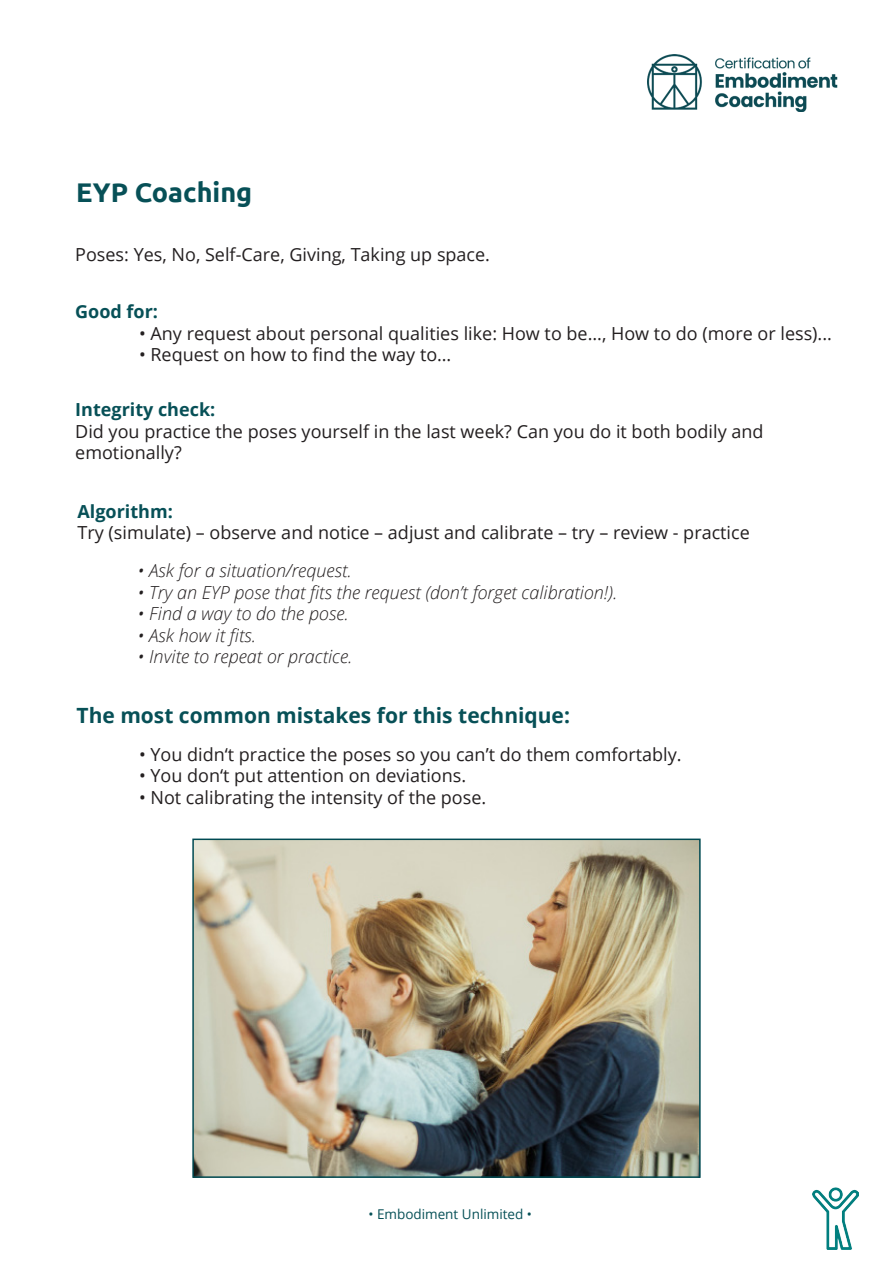
<style>
.page{position:relative;width:893px;height:1263px;background:#fff}
.page>*{position:absolute;margin:0;border:0;box-sizing:border-box;transform-origin:0 0}
.Heading_2{font:700 27px "Ubuntu";color:#075057}
.Subheading{font:700 21px "Open Sans";color:#075057}
.Body_Copy{font:18px/21.6px "Open Sans";color:#231f20}
.List{font:italic 300 18px "Open Sans";color:#231f20}
.Subheading-2{font:18px "Open Sans";color:#231f20}
.Subheading-3{font:700 18px "Open Sans";color:#075057}
.Body_Copy-2{font:700 18px "Open Sans";color:#075057}
.t1{font:13.5px "Open Sans";color:#075057}
.s1{font-weight:700;color:#075057}
</style>
<div class="page">
<img style="left:647px;top:54px;width:191px;height:58px">
<img style="left:812px;top:1187px;width:47px;height:62px">
<img style="left:195px;top:841px;width:503px;height:334px">
<div style="left:192px;top:838px;width:509px;height:340px;border:2px solid #004a52"></div>
<p class="Heading_2" style="left:76px;top:176px;width:177px">EYP Coaching</p>
<p class="Body_Copy" style="left:75px;top:243px;width:416px">Poses: Yes, No, Self-Care, Giving, Taking up space.</p>
<p class="Body_Copy-2" style="left:75px;top:299px;width:84px">Good for:</p>
<p class="Body_Copy" style="left:139px;top:322px;width:694px">• Any request about personal qualities like: How to be..., How to do (more or less)...</p>
<p class="Body_Copy" style="left:139px;top:343px;width:314px">• Request on how to find the way to…</p>
<p class="Body_Copy" style="left:75px;top:398px;width:690px"><span class="s1">Integrity check:<br></span>Did you practice the poses yourself in the last week? Can you do it both bodily and emotionally?</p>
<p class="Subheading-3" style="left:78px;top:498px;width:97px">Algorithm:</p>
<p class="Subheading-2" style="left:78px;top:520px;width:674px">Try (simulate) – observe and notice – adjust and calibrate – try – review - practice</p>
<p class="List" style="left:138px;top:558px;width:216px">• Ask for a situation/request.</p>
<p class="List" style="left:138px;top:580px;width:481px">• Try an EYP pose that fits the request (don’t forget calibration!).</p>
<p class="List" style="left:138px;top:601px;width:213px">• Find a way to do the pose.</p>
<p class="List" style="left:138px;top:623px;width:120px">• Ask how it fits.</p>
<p class="List" style="left:138px;top:644px;width:216px">• Invite to repeat or practice.</p>
<p class="Subheading" style="left:76px;top:700px;width:495px">The most common mistakes for this technique:</p>
<p class="Body_Copy" style="left:139px;top:743px;width:544px">• You didn‘t practice the poses so you can’t do them comfortably.</p>
<p class="Body_Copy" style="left:139px;top:764px;width:329px">• You don‘t put attention on deviations.</p>
<p class="Body_Copy" style="left:139px;top:786px;width:349px">• Not calibrating the intensity of the pose.</p>
<p class="t1" style="left:368px;top:1205px;width:165px">• Embodiment Unlimited •</p>
</div>
